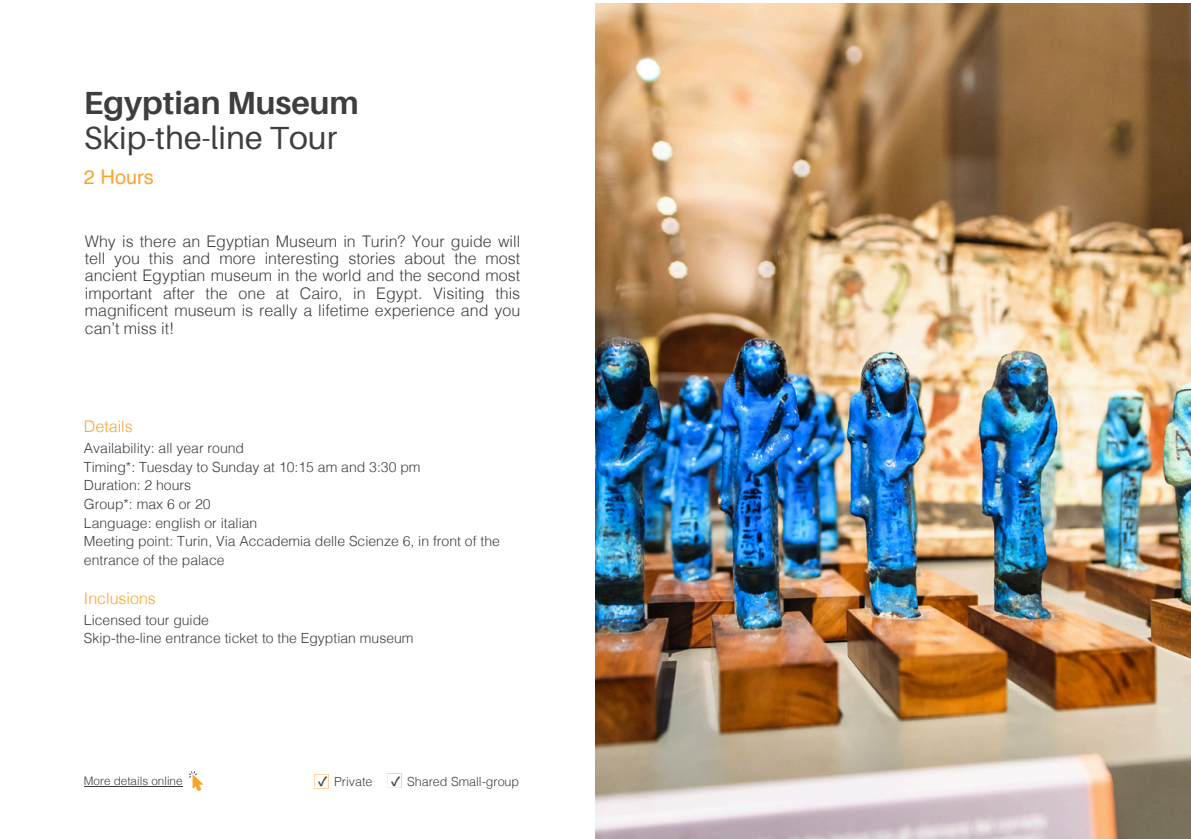
<style>
.page{position:relative;width:1191px;height:839px;background:#fff}
.page>*{position:absolute;margin:0;border:0;box-sizing:border-box;transform-origin:0 0}
.t1{font:32px/34.4px "Aileron";color:#3f3e3f}
.t2{font:20px "Helvetica";color:#f8a52d}
.t3{font:300 16px/17.4px "Helvetica";color:#3f3e3f;text-align:justify}
.t4{font:300 16px "Helvetica";color:#f8a52d}
.t5{font:300 14px/18.6px "Helvetica";color:#3f3e3f}
.t6{font:300 12.6px "Helvetica";color:#3f3e3f}
.t7{font:300 11.6px "Helvetica";color:#3f3e3f}
.s1{font-weight:700}
.s2{font-family:"Noto Sans CJ Ksc";font-weight:700}
</style>
<div class="page">
<img style="left:595px;top:4px;width:596px;height:834px">
<svg style="left:314px;top:774px;width:15px;height:14px"></svg>
<svg style="left:387px;top:773px;width:15px;height:15px"></svg>
<svg style="left:189px;top:771px;width:14px;height:19px"></svg>
<hr style="left:84px;top:785px;width:99px;height:1px;background:#3f3e3f">
<h3 class="t1" style="left:84px;top:85px;width:277px"><span class="s1">Egyptian Museum<br></span>Skip-the-line Tour</h3>
<h4 class="t2" style="left:84px;top:169px;width:72px">2 Hours</h4>
<h4 class="t3" style="left:85px;top:232px;width:437px">Why is there an Egyptian Museum in Turin? Your guide will tell you this and more interesting stories about the most ancient Egyptian museum in the world and the second most important after the one at Cairo, in Egypt. Visiting this magnificent museum is really a lifetime experience and you can’t miss it!</h4>
<p class="t4" style="left:84px;top:416px;width:50px">Details</p>
<p class="t5" style="left:84px;top:438px;width:418px">Availability: all year round<br>Timing*: Tuesday to Sunday at 10:15 am and 3:30 pm<br>Duration: 2 hours<br>Group*: max 6 or 20<br>Language: english or italian<br>Meeting point: Turin, Via Accademia delle Scienze 6, in front of the entrance of the palace</p>
<p class="t4" style="left:84px;top:588px;width:73px">Inclusions</p>
<p class="t5" style="left:84px;top:610px;width:127px">Licensed tour guide</p>
<p class="t5" style="left:84px;top:629px;width:331px">Skip-the-line entrance ticket to the Egyptian museum</p>
<p class="t7" style="left:84px;top:773px;width:100px">More details online</p>
<h1 class="t6" style="left:318px;top:773px;width:56px"><span class="s2">✓</span> Private</h1>
<h2 class="t6" style="left:391px;top:773px;width:130px"><span class="s2">✓</span> Shared Small-group</h2>
</div>
